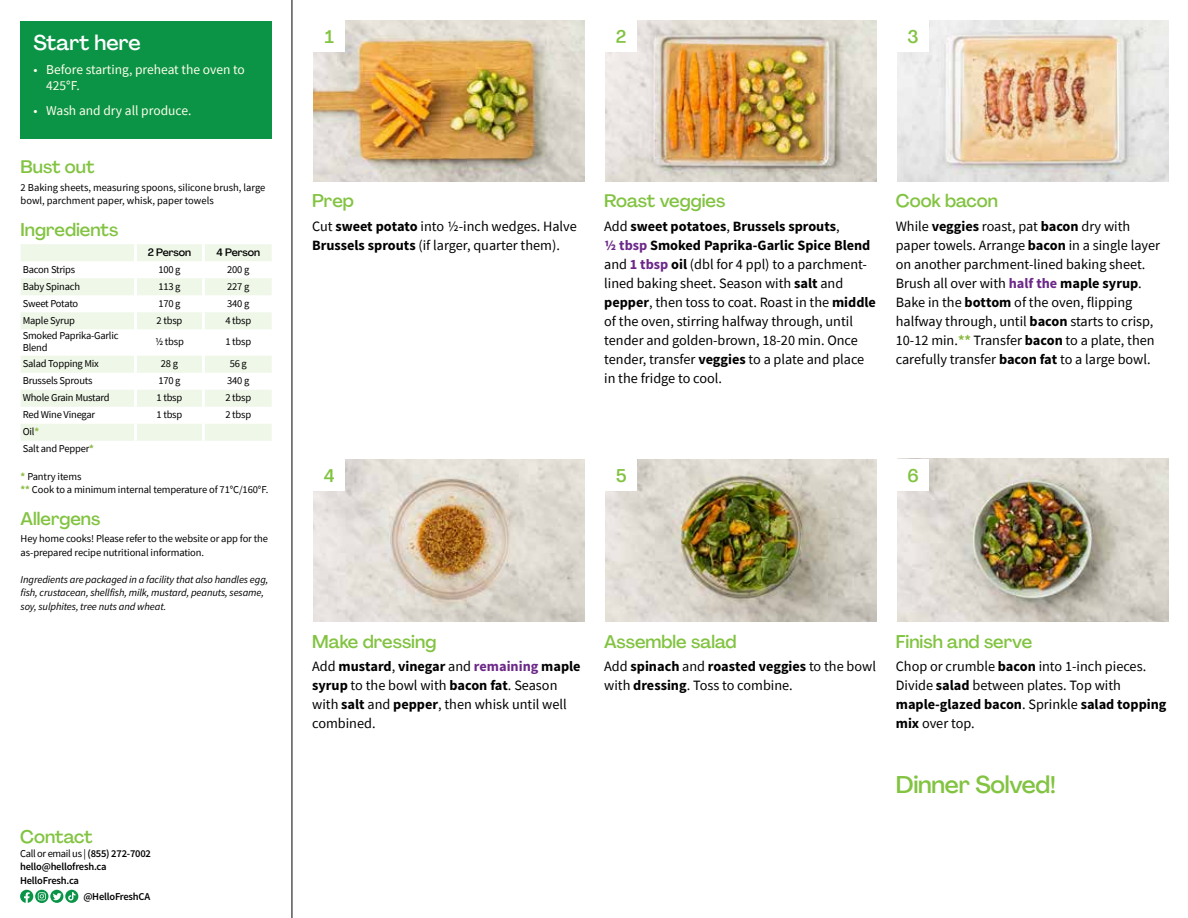
<style>
.page{position:relative;width:1188px;height:918px;background:#fff}
.page>*{position:absolute;margin:0;border:0;box-sizing:border-box;transform-origin:0 0}
.t1{font:500 24px "Agrandir";letter-spacing:-.01em;color:#82c341}
.t2{font:500 21px "Agrandir";color:#fff}
.t3{font:500 18px "Agrandir";color:#82c341}
.t4{font:14.25px/19px "Source Sans Pro";color:#000}
.t5{font:13.5px/16.2px "Source Sans Pro";color:#fffdec}
.t6{font:10.5px/13.5px "Source Sans Pro";letter-spacing:-.02em;color:#000}
.t7{font:italic 10.5px/13.5px "Source Sans Pro";letter-spacing:-.01em;color:#000}
.t8{font:10.5px/13.5px "Source Sans Pro";color:#000}
.t9{font:600 10.5px/13.5px "Source Sans Pro";letter-spacing:-.02em;color:#000}
.t10{font:500 10.5px "Agrandir";letter-spacing:-.01em;color:#000}
.s1{font-weight:700;color:#8cba42}
.s2{font-weight:400}
.s3{font-weight:700}
.s4{font-weight:700;color:#6c2888}
</style>
<div class="page">
<hr style="left:292px;top:0;width:1px;height:918px;background:#000">
<svg style="left:21px;top:244px;width:251px;height:197px;fill:#f2f8ed"></svg>
<hr style="left:134px;top:244px;width:3px;height:17px;background:#fff">
<hr style="left:202px;top:244px;width:3px;height:17px;background:#fff">
<hr style="left:134px;top:261px;width:3px;height:17px;background:#fff">
<hr style="left:202px;top:261px;width:3px;height:17px;background:#fff">
<hr style="left:134px;top:278px;width:3px;height:17px;background:#fff">
<hr style="left:202px;top:278px;width:3px;height:17px;background:#fff">
<hr style="left:134px;top:295px;width:3px;height:17px;background:#fff">
<hr style="left:202px;top:295px;width:3px;height:17px;background:#fff">
<hr style="left:134px;top:312px;width:3px;height:17px;background:#fff">
<hr style="left:202px;top:312px;width:3px;height:17px;background:#fff">
<hr style="left:134px;top:329px;width:3px;height:27px;background:#fff">
<hr style="left:202px;top:329px;width:3px;height:27px;background:#fff">
<hr style="left:134px;top:356px;width:3px;height:17px;background:#fff">
<hr style="left:202px;top:356px;width:3px;height:17px;background:#fff">
<hr style="left:134px;top:373px;width:3px;height:17px;background:#fff">
<hr style="left:202px;top:373px;width:3px;height:17px;background:#fff">
<hr style="left:134px;top:390px;width:3px;height:17px;background:#fff">
<hr style="left:202px;top:390px;width:3px;height:17px;background:#fff">
<hr style="left:134px;top:407px;width:3px;height:17px;background:#fff">
<hr style="left:202px;top:407px;width:3px;height:17px;background:#fff">
<hr style="left:134px;top:424px;width:3px;height:17px;background:#fff">
<hr style="left:202px;top:424px;width:3px;height:17px;background:#fff">
<div style="left:21px;top:21px;width:251px;height:117px;background:#0b9446"></div>
<svg style="left:20px;top:890px;width:42px;height:13px"></svg>
<svg style="left:65px;top:890px;width:13px;height:13px"></svg>
<svg style="left:68px;top:892px;width:8px;height:9px"></svg>
<img style="left:313px;top:459px;width:272px;height:162px">
<div style="left:313px;top:459px;width:32px;height:32px;background:#fff"></div>
<img style="left:605px;top:459px;width:272px;height:162px">
<div style="left:605px;top:459px;width:32px;height:32px;background:#fff"></div>
<img style="left:897px;top:459px;width:272px;height:162px">
<div style="left:897px;top:459px;width:32px;height:32px;background:#fff"></div>
<img style="left:313px;top:20px;width:272px;height:161px">
<div style="left:313px;top:20px;width:32px;height:32px;background:#fff"></div>
<img style="left:605px;top:20px;width:272px;height:161px">
<div style="left:605px;top:20px;width:32px;height:32px;background:#fff"></div>
<img style="left:897px;top:20px;width:272px;height:161px">
<div style="left:897px;top:20px;width:32px;height:32px;background:#fff"></div>
<h2 class="t2" style="left:33px;top:29px;width:109px">Start here</h2>
<p class="t5" style="left:46px;top:62px;width:200px;text-indent:-13px">• Before starting, preheat the oven to<br>425°F.</p>
<p class="t5" style="left:33px;top:102px;width:160px">• Wash and dry all produce.</p>
<p class="t3" style="left:21px;top:156px;width:75px">Bust out</p>
<p class="t8" style="left:21px;top:180px;width:246px">2 Baking sheets, measuring spoons, silicone brush, large bowl, parchment paper, whisk, paper towels</p>
<p class="t3" style="left:21px;top:218px;width:99px">Ingredients</p>
<p class="t10" style="left:148px;top:246px;width:45px">2 Person</p>
<p class="t10" style="left:217px;top:246px;width:45px">4 Person</p>
<p class="t6" style="left:23px;top:262px;width:54px">Bacon Strips</p>
<p class="t6" style="left:158px;top:262px;width:24px">100 g</p>
<p class="t6" style="left:227px;top:262px;width:24px">200 g</p>
<p class="t6" style="left:23px;top:279px;width:59px">Baby Spinach</p>
<p class="t6" style="left:158px;top:279px;width:24px">113 g</p>
<p class="t6" style="left:227px;top:279px;width:24px">227 g</p>
<p class="t6" style="left:23px;top:296px;width:57px">Sweet Potato</p>
<p class="t6" style="left:158px;top:296px;width:24px">170 g</p>
<p class="t6" style="left:227px;top:296px;width:24px">340 g</p>
<p class="t6" style="left:23px;top:313px;width:54px">Maple Syrup</p>
<p class="t6" style="left:157px;top:313px;width:27px">2 tbsp</p>
<p class="t6" style="left:225px;top:313px;width:27px">4 tbsp</p>
<p class="t6" style="left:23px;top:330px;width:97px;line-height:12px">Smoked Paprika-Garlic<br>Blend</p>
<p class="t6" style="left:155px;top:335px;width:30px">1/2 tbsp</p>
<p class="t6" style="left:225px;top:335px;width:27px">1 tbsp</p>
<p class="t6" style="left:23px;top:357px;width:78px">Salad Topping Mix</p>
<p class="t6" style="left:161px;top:357px;width:19px">28 g</p>
<p class="t6" style="left:230px;top:357px;width:19px">56 g</p>
<p class="t6" style="left:23px;top:374px;width:71px">Brussels Sprouts</p>
<p class="t6" style="left:158px;top:374px;width:24px">170 g</p>
<p class="t6" style="left:227px;top:374px;width:24px">340 g</p>
<p class="t6" style="left:23px;top:391px;width:88px">Whole Grain Mustard</p>
<p class="t6" style="left:157px;top:391px;width:27px">1 tbsp</p>
<p class="t6" style="left:225px;top:391px;width:27px">2 tbsp</p>
<p class="t6" style="left:23px;top:408px;width:74px">Red Wine Vinegar</p>
<p class="t6" style="left:157px;top:408px;width:27px">1 tbsp</p>
<p class="t6" style="left:225px;top:408px;width:27px">2 tbsp</p>
<p class="t6" style="left:23px;top:423px;width:73px;line-height:17px">Oil<span class="s1">*<br></span>Salt and Pepper<span class="s1">*</span></p>
<p class="t6" style="left:21px;top:469px;width:249px"><span class="s1">*</span> Pantry items<br><span class="s1">**</span> Cook to a minimum internal temperature of 71°C/160°F.</p>
<p class="t3" style="left:21px;top:507px;width:81px">Allergens</p>
<p class="t6" style="left:21px;top:532px;width:249px">Hey home cooks! Please refer to the website or app for the as-prepared recipe nutritional information.</p>
<p class="t7" style="left:21px;top:572px;width:249px">Ingredients are packaged in a facility that also handles egg, fish, crustacean, shellfish, milk, mustard, peanuts, sesame, soy, sulphites, tree nuts and wheat.</p>
<p class="t3" style="left:20px;top:826px;width:74px">Contact</p>
<p class="t9" style="left:20px;top:847px;width:132px"><span class="s2">Call or email us |</span> (855) 272-7002 hello@hellofresh.ca<br>HelloFresh.ca</p>
<p class="t9" style="left:83px;top:890px;width:68px">@HelloFreshCA</p>
<p class="t3" style="left:325px;top:26px;width:11px">1</p>
<p class="t3" style="left:616px;top:25px;width:12px">2</p>
<p class="t3" style="left:908px;top:25px;width:13px">3</p>
<p class="t3" style="left:312px;top:190px;width:43px">Prep</p>
<p class="t4" style="left:312px;top:216px;width:266px">Cut <span class="s3">sweet potato</span> into 1/2-inch wedges. Halve<br><span class="s3">Brussels sprouts</span> (if larger, quarter them).</p>
<p class="t3" style="left:604px;top:190px;width:123px">Roast veggies</p>
<p class="t4" style="left:604px;top:216px;width:273px">Add <span class="s3">sweet potatoes</span>, <span class="s3">Brussels sprouts</span>,<br><span class="s4">1/2 tbsp</span> <span class="s3">Smoked Paprika-Garlic Spice Blend </span>and <span class="s4">1 tbsp</span> <span class="s3">oil</span> (dbl for 4 ppl) to a parchment&shy;lined baking sheet. Season with <span class="s3">salt</span> and <span class="s3">pepper</span>, then toss to coat. Roast in the <span class="s3">middle </span>of the oven, stirring halfway through, until tender and golden-brown, 18-20 min. Once tender, transfer <span class="s3">veggies</span> to a plate and place in the fridge to cool.</p>
<p class="t3" style="left:896px;top:190px;width:104px">Cook bacon</p>
<p class="t4" style="left:896px;top:216px;width:266px">While <span class="s3">veggies</span> roast, pat <span class="s3">bacon</span> dry with paper towels. Arrange <span class="s3">bacon</span> in a single layer on another parchment-lined baking sheet.<br>Brush all over with <span class="s4">half the</span> <span class="s3">maple syrup</span>.<br>Bake in the <span class="s3">bottom</span> of the oven, flipping halfway through, until <span class="s3">bacon</span> starts to crisp, 10-12 min.<span class="s1">**</span> Transfer <span class="s3">bacon</span> to a plate, then carefully transfer <span class="s3">bacon fat</span> to a large bowl.</p>
<p class="t3" style="left:324px;top:465px;width:12px">4</p>
<p class="t3" style="left:616px;top:465px;width:12px">5</p>
<p class="t3" style="left:907px;top:464px;width:13px">6</p>
<p class="t3" style="left:312px;top:630px;width:126px">Make dressing</p>
<p class="t4" style="left:312px;top:657px;width:270px">Add <span class="s3">mustard</span>, <span class="s3">vinegar</span> and <span class="s4">remaining</span> <span class="s3">maple syrup</span> to the bowl with <span class="s3">bacon fat</span>. Season with <span class="s3">salt</span> and <span class="s3">pepper</span>, then whisk until well combined.</p>
<p class="t3" style="left:604px;top:630px;width:134px">Assemble salad</p>
<p class="t4" style="left:604px;top:657px;width:273px">Add <span class="s3">spinach</span> and <span class="s3">roasted veggies</span> to the bowl with <span class="s3">dressing</span>. Toss to combine.</p>
<p class="t3" style="left:896px;top:630px;width:138px">Finish and serve</p>
<p class="t4" style="left:896px;top:657px;width:272px">Chop or crumble <span class="s3">bacon</span> into 1-inch pieces.<br>Divide <span class="s3">salad</span> between plates. Top with <span class="s3">maple-glazed bacon</span>. Sprinkle <span class="s3">salad topping mix</span> over top.</p>
<h1 class="t1" style="left:896px;top:770px;width:162px">Dinner Solved!</h1>
</div>
